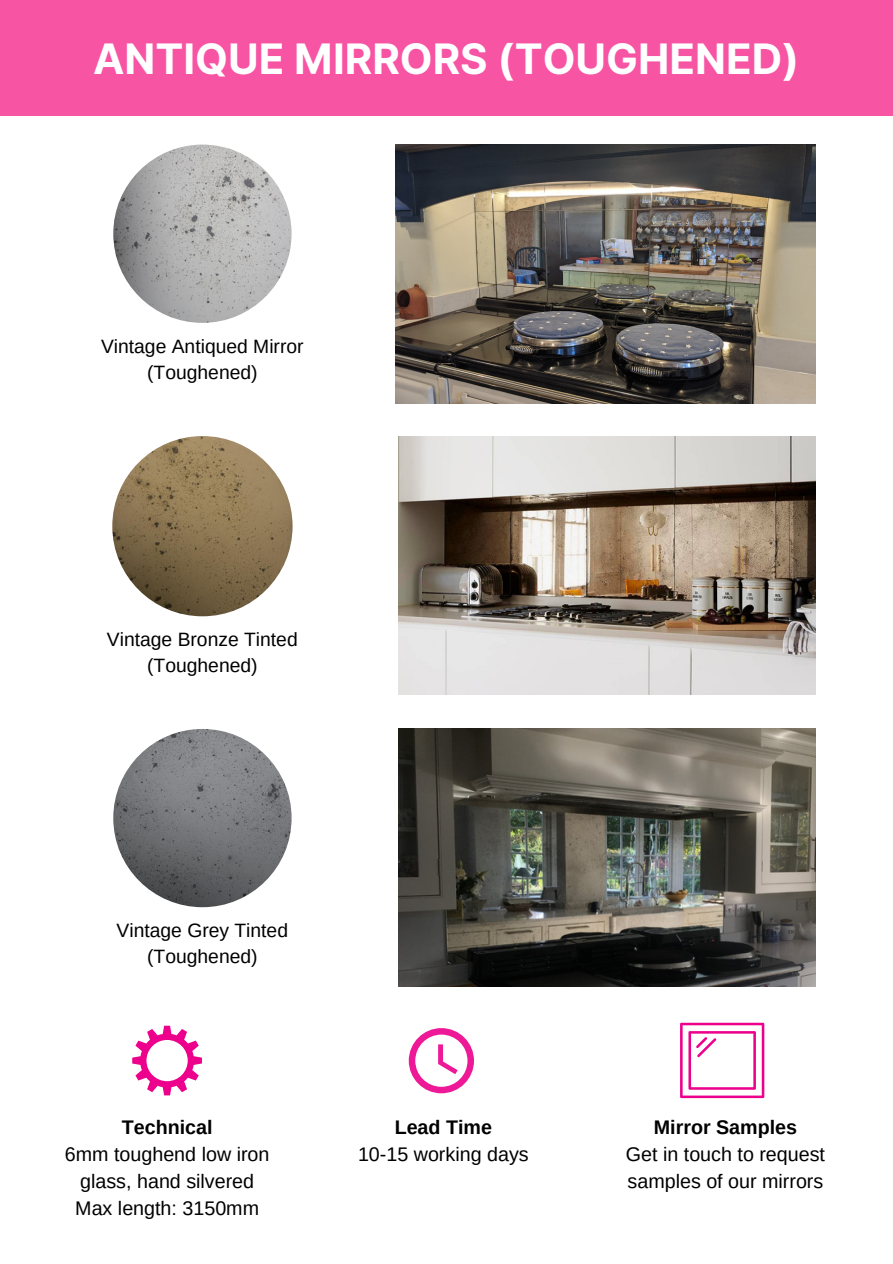
<style>
.page{position:relative;width:893px;height:1264px;background:#fff}
.page>*{position:absolute;margin:0;border:0;box-sizing:border-box;transform-origin:0 0}
.t1{font:700 42px "Inter";color:#fff}
.t2{font:19.65px/27px "Arimo";color:#000;text-align:center}
.t3{font:700 19.65px "Arimo";color:#000}
.t4{font:19.35px/25.7px "Arimo";color:#000;text-align:center}
</style>
<div class="page">
<div style="left:0;top:0;width:892px;height:116px;background:#f854a4"></div>
<img style="left:395px;top:145px;width:420px;height:258px">
<img style="left:398px;top:436px;width:417px;height:258px">
<img style="left:398px;top:729px;width:417px;height:257px">
<img style="left:113px;top:145px;width:178px;height:178px;border-radius:50%">
<img style="left:112px;top:436px;width:180px;height:180px;border-radius:50%">
<img style="left:113px;top:729px;width:178px;height:178px;border-radius:50%">
<svg style="left:409px;top:1028px;width:65px;height:65px"></svg>
<svg style="left:132px;top:1025px;width:70px;height:70px"></svg>
<svg style="left:680px;top:1022px;width:84px;height:76px"></svg>
<h1 class="t1" style="left:93px;top:33px;width:707px">ANTIQUE MIRRORS (TOUGHENED)</h1>
<p class="t4" style="left:101px;top:333px;width:204px">Vintage Antiqued Mirror (Toughened)</p>
<p class="t4" style="left:107px;top:627px;width:192px">Vintage Bronze Tinted (Toughened)</p>
<p class="t4" style="left:117px;top:917px;width:173px">Vintage Grey Tinted (Toughened)</p>
<p class="t3" style="left:122px;top:1115px;width:92px">Technical</p>
<p class="t2" style="left:65px;top:1140px;width:206px">6mm toughend low iron glass, hand silvered<br>Max length: 3150mm</p>
<p class="t3" style="left:394px;top:1115px;width:99px">Lead Time</p>
<p class="t2" style="left:358px;top:1140px;width:172px">10-15 working days</p>
<p class="t3" style="left:653px;top:1115px;width:145px">Mirror Samples</p>
<p class="t2" style="left:626px;top:1140px;width:201px;text-align:left">Get in touch to request samples of our mirrors</p>
</div>
